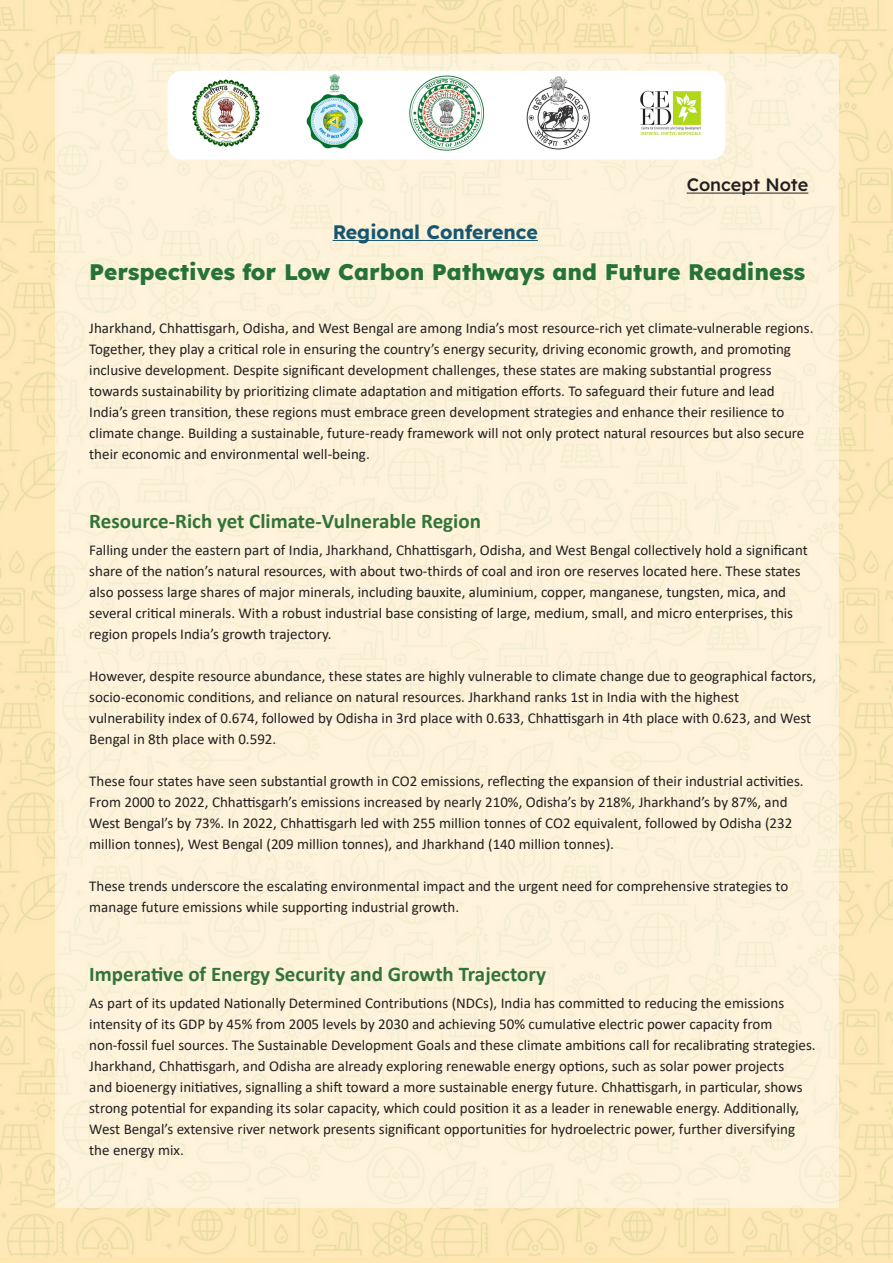
<style>
.page{position:relative;width:893px;height:1263px;background:#fff}
.page>*{position:absolute;margin:0;border:0;box-sizing:border-box;transform-origin:0 0}
.t1{font:800 22.5px "Lexend";color:#267338}
.t2{font:700 21px "Calibri";color:#327338}
.t3{font:700 19.5px "Lexend";color:#165671}
.t4{font:500 18px "Lexend";color:#231f20}
.t5{font:15px/21px "Calibri";color:#231f20}
</style>
<div class="page">
<img style="left:0;top:0;width:893px;height:1263px">
<div style="left:55px;top:55px;width:783px;height:1153px;background:#fef3da"></div>
<hr style="left:687px;top:193px;width:121px;height:1px;background:#231f20">
<hr style="left:333px;top:240px;width:205px;height:1px;background:#165671">
<img style="left:113px;top:54px;width:667px;height:119px">
<p class="t4" style="left:687px;top:171px;width:123px">Concept Note</p>
<p class="t3" style="left:333px;top:216px;width:207px">Regional Conference</p>
<p class="t1" style="left:89px;top:253px;width:717px">Perspectives for Low Carbon Pathways and Future Readiness</p>
<p class="t5" style="left:89px;top:317px;width:726px">Jharkhand, Chhattisgarh, Odisha, and West Bengal are among India’s most resource-rich yet climate-vulnerable regions.<br>Together, they play a critical role in ensuring the country’s energy security, driving economic growth, and promoting</p>
<p class="t5" style="left:89px;top:359px;width:684px">inclusive development. Despite significant development challenges, these states are making substantial progress</p>
<p class="t5" style="left:89px;top:380px;width:717px">towards sustainability by prioritizing climate adaptation and mitigation efforts. To safeguard their future and lead India’s green transition, these regions must embrace green development strategies and enhance their resilience to climate change. Building a sustainable, future-ready framework will not only protect natural resources but also secure their economic and environmental well-being.</p>
<p class="t2" style="left:89px;top:507px;width:393px">Resource-Rich yet Climate-Vulnerable Region</p>
<p class="t5" style="left:89px;top:539px;width:720px">Falling under the eastern part of India, Jharkhand, Chhattisgarh, Odisha, and West Bengal collectively hold a significant share of the nation’s natural resources, with about two-thirds of coal and iron ore reserves located here. These states also possess large shares of major minerals, including bauxite, aluminium, copper, manganese, tungsten, mica, and</p>
<p class="t5" style="left:89px;top:602px;width:705px">several critical minerals. With a robust industrial base consisting of large, medium, small, and micro enterprises, this region propels India’s growth trajectory.</p>
<p class="t5" style="left:89px;top:665px;width:728px">However, despite resource abundance, these states are highly vulnerable to climate change due to geographical factors, socio-economic conditions, and reliance on natural resources. Jharkhand ranks 1st in India with the highest</p>
<p class="t5" style="left:89px;top:707px;width:723px">vulnerability index of 0.674, followed by Odisha in 3rd place with 0.633, Chhattisgarh in 4th place with 0.623, and West<br>Bengal in 8th place with 0.592.</p>
<p class="t5" style="left:89px;top:770px;width:716px">These four states have seen substantial growth in CO2 emissions, reflecting the expansion of their industrial activities.<br>From 2000 to 2022, Chhattisgarh’s emissions increased by nearly 210%, Odisha’s by 218%, Jharkhand’s by 87%, and West Bengal’s by 73%. In 2022, Chhattisgarh led with 255 million tonnes of CO2 equivalent, followed by Odisha (232 million tonnes), West Bengal (209 million tonnes), and Jharkhand (140 million tonnes).</p>
<p class="t5" style="left:89px;top:875px;width:700px">These trends underscore the escalating environmental impact and the urgent need for comprehensive strategies to manage future emissions while supporting industrial growth.</p>
<p class="t2" style="left:89px;top:960px;width:458px">Imperative of Energy Security and Growth Trajectory</p>
<p class="t5" style="left:89px;top:992px;width:728px">As part of its updated Nationally Determined Contributions (NDCs), India has committed to reducing the emissions intensity of its GDP by 45% from 2005 levels by 2030 and achieving 50% cumulative electric power capacity from non-fossil fuel sources. The Sustainable Development Goals and these climate ambitions call for recalibrating strategies.<br>Jharkhand, Chhattisgarh, and Odisha are already exploring renewable energy options, such as solar power projects<br>and bioenergy initiatives, signalling a shift toward a more sustainable energy future. Chhattisgarh, in particular, shows strong potential for expanding its solar capacity, which could position it as a leader in renewable energy. Additionally, West Bengal’s extensive river network presents significant opportunities for hydroelectric power, further diversifying the energy mix.</p>
</div>
